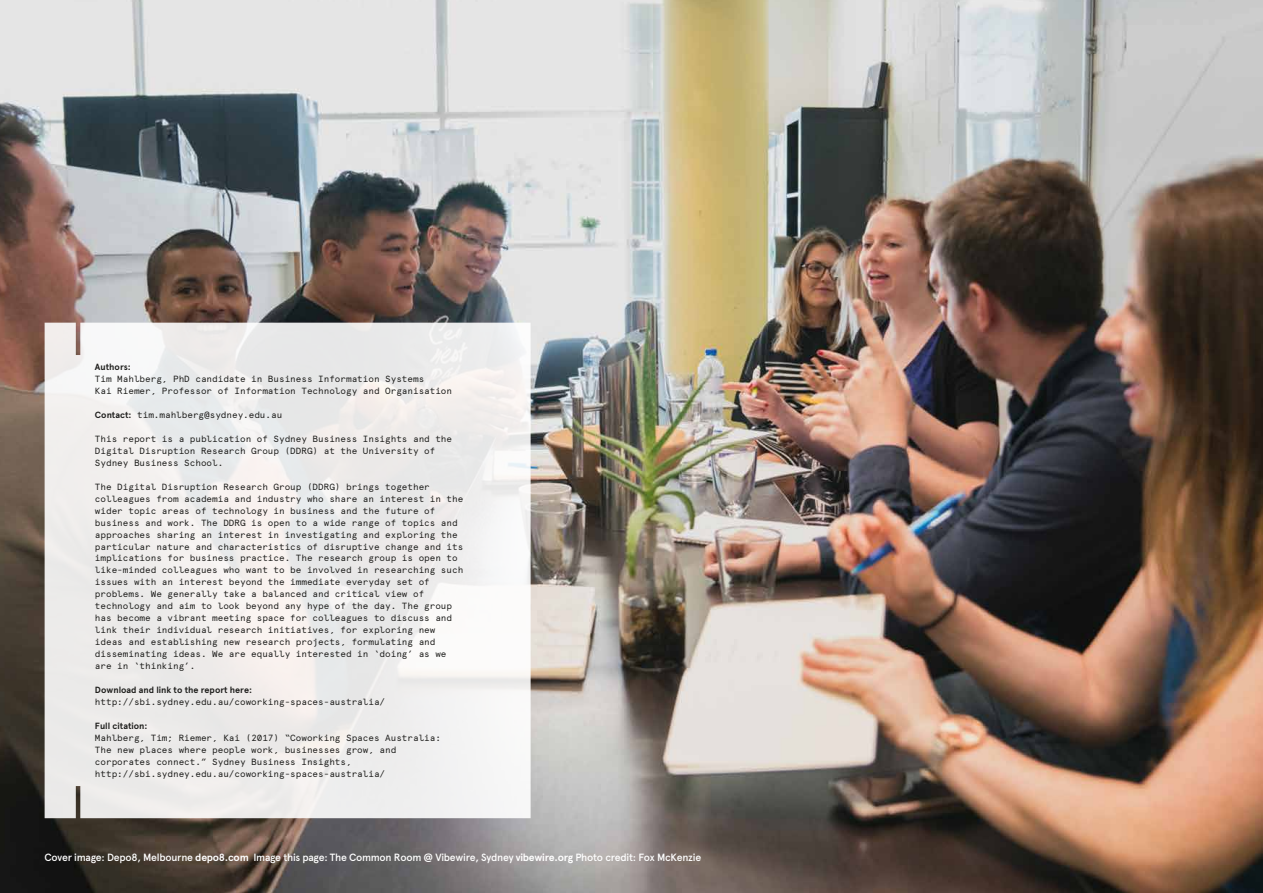
<style>
.page{position:relative;width:1263px;height:893px;background:#fff}
.page>*{position:absolute;margin:0;border:0;box-sizing:border-box;transform-origin:0 0}
.t1{font:500 10.5px "Apercu Pro";letter-spacing:-.025em;color:#fff}
.t2{font:9px/12px "Apercu Pro Mono";color:#1d1d1b}
.t3{font:700 9px "Apercu Pro";color:#1d1d1b}
.s1{font-family:"Apercu Pro";font-weight:700}
.s2{font-weight:700}
</style>
<div class="page">
<img style="left:1px;top:0;width:1262px;height:893px">
<svg style="left:45px;top:323px;width:486px;height:495px;fill:#eeecec"></svg>
<p class="t3" style="left:95px;top:360px;width:37px">Authors:</p>
<p class="t2" style="left:95px;top:372px;width:359px">Tim Mahlberg, PhD candidate in Business Information Systems<br>Kai Riemer, Professor of Information Technology and Organisation</p>
<p class="t2" style="left:95px;top:408px;width:189px"><span class="s1">Contact:</span> tim.mahlberg@sydney.edu.au</p>
<p class="t2" style="left:95px;top:432px;width:359px">This report is a publication of Sydney Business Insights and the<br>Digital Disruption Research Group (DDRG) at the University of<br>Sydney Business School.</p>
<p class="t2" style="left:95px;top:480px;width:370px">The Digital Disruption Research Group (DDRG) brings together colleagues from academia and industry who share an interest in the wider topic areas of technology in business and the future of business and work. The DDRG is open to a wide range of topics and approaches sharing an interest in investigating and exploring the particular nature and characteristics of disruptive change and its implications for business practice. The research group is open to like-minded colleagues who want to be involved in researching such issues with an interest beyond the immediate everyday set of problems. We generally take a balanced and critical view of technology and aim to look beyond any hype of the day. The group has become a vibrant meeting space for colleagues to discuss and link their individual research initiatives, for exploring new ideas and establishing new research projects, formulating and disseminating ideas. We are equally interested in ‘doing’ as we are in ‘thinking’.</p>
<p class="t3" style="left:95px;top:683px;width:159px">Download and link to the report here:</p>
<p class="t2" style="left:95px;top:696px;width:292px">http://sbi.sydney.edu.au/coworking-spaces-australia/</p>
<p class="t3" style="left:95px;top:719px;width:54px">Full citation:</p>
<p class="t2" style="left:95px;top:732px;width:347px">Mahlberg, Tim; Riemer, Kai (2017) “Coworking Spaces Australia:<br>The new places where people work, businesses grow, and corporates connect.” Sydney Business Insights, http://sbi.sydney.edu.au/coworking-spaces-australia/</p>
<p class="t1" style="left:45px;top:849px;width:658px">Cover image: Depo8, Melbourne <span class="s2">depo8.com</span> Image this page: The Common Room @ Vibewire, Sydney <span class="s2">vibewire.org</span> Photo credit: Fox McKenzie</p>
</div>
